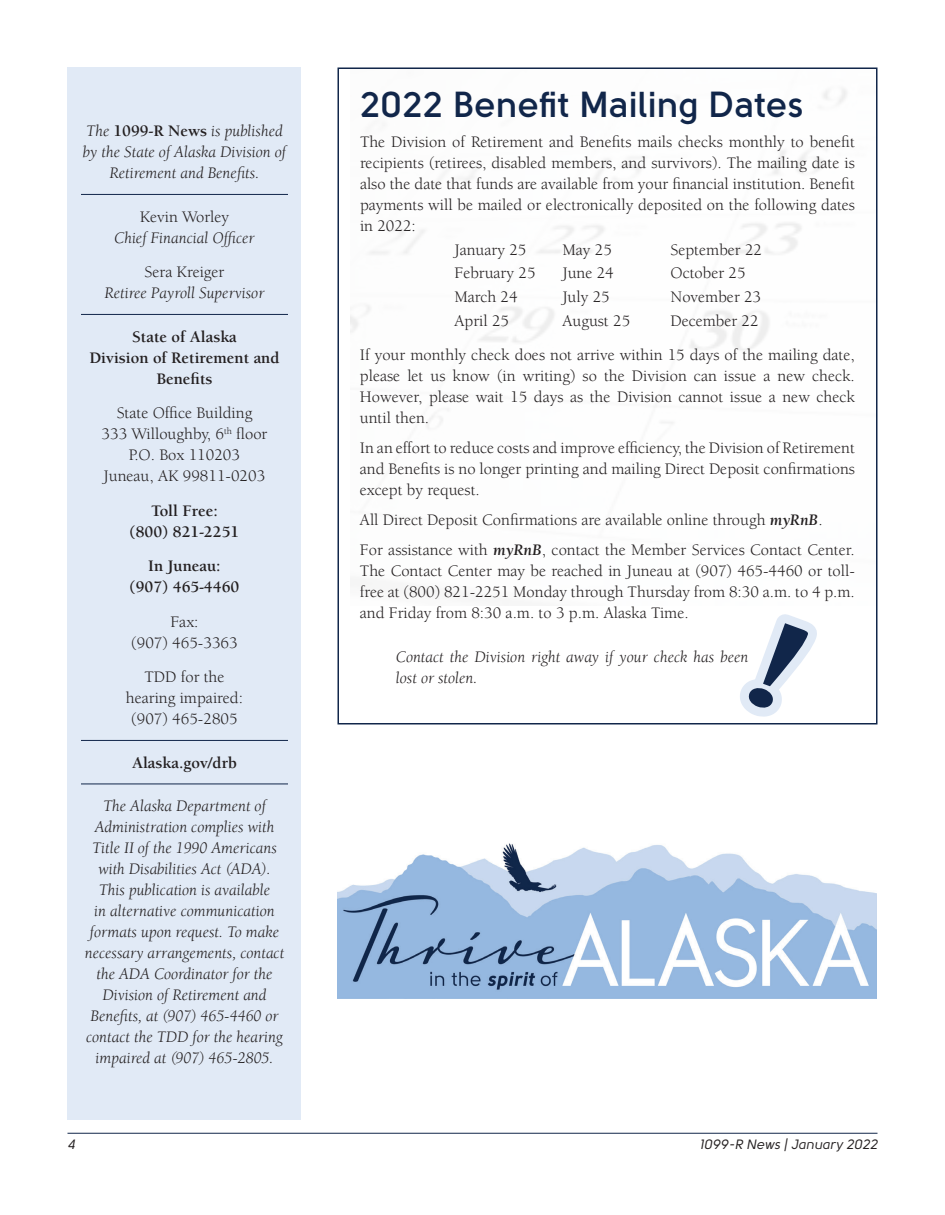
<style>
.page{position:relative;width:945px;height:1215px;background:#fff}
.page>*{position:absolute;margin:0;border:0;box-sizing:border-box;transform-origin:0 0}
.t1{font:700 36px "Solomon Sans Semi";color:#11264a}
.t2{font:16.5px/21px "Berkeley Std";color:#231f20;text-align:justify}
.t3{font:italic 16.5px/21px "Berkeley Std";color:#231f20;text-align:center}
.t4{font:700 16.5px/21px "Berkeley Std";color:#231f20;text-align:center}
.t5{font:italic 13.5px "Solomon Sans Normal";color:#231f20}
.s1{font-weight:700;font-style:normal}
.s2{font-weight:700;font-style:italic}
</style>
<div class="page">
<hr style="left:68px;top:1133px;width:810px;height:1px;background:#11264a">
<div style="left:338px;top:68px;width:540px;height:656px;border:2px solid #11264a"></div>
<div style="left:68px;top:68px;width:234px;height:1052px;background:#e1eaf6"></div>
<hr style="left:81px;top:194px;width:207px;height:1px;background:#11264a">
<hr style="left:81px;top:314px;width:207px;height:1px;background:#11264a">
<hr style="left:81px;top:740px;width:207px;height:1px;background:#11264a">
<hr style="left:81px;top:784px;width:207px;height:1px;background:#11264a">
<img style="left:337px;top:843px;width:540px;height:155px">
<p class="t3" style="left:83px;top:121px;width:205px">The <span class="s1">1099-R News</span> is published by the State of Alaska Division of<br>Retirement and Benefits.</p>
<p class="t2" style="left:140px;top:206px;width:91px">Kevin Worley</p>
<p class="t3" style="left:114px;top:227px;width:142px">Chief Financial Officer</p>
<p class="t2" style="left:145px;top:262px;width:81px">Sera Kreiger</p>
<p class="t3" style="left:105px;top:283px;width:161px">Retiree Payroll Supervisor</p>
<p class="t4" style="left:89px;top:326px;width:192px">State of Alaska<br>Division of Retirement and<br>Benefits</p>
<p class="t2" style="left:102px;top:403px;width:167px;text-align:center">State Office Building<br>333 Willoughby, 6<sup>th</sup> floor<br>P.O. Box 110203<br>Juneau, AK 99811-0203</p>
<p class="t4" style="left:130px;top:500px;width:111px">Toll Free:<br>(800) 821-2251</p>
<p class="t4" style="left:130px;top:556px;width:111px">In Juneau: (907) 465-4460</p>
<p class="t2" style="left:131px;top:611px;width:108px;text-align:center">Fax:<br>(907) 465-3363</p>
<p class="t2" style="left:126px;top:667px;width:119px;text-align:center">TDD for the hearing impaired: (907) 465-2805</p>
<p class="t4" style="left:132px;top:752px;width:106px">Alaska.gov/drb</p>
<p class="t3" style="left:85px;top:796px;width:201px">The Alaska Department of<br>Administration complies with<br>Title II of the 1990 Americans with Disabilities Act (ADA).<br>This publication is available<br>in alternative communication formats upon request. To make necessary arrangements, contact the ADA Coordinator for the<br>Division of Retirement and<br>Benefits, at (907) 465-4460 or contact the TDD for the hearing impaired at (907) 465-2805.</p>
<h1 class="t1" style="left:360px;top:84px;width:445px">2022 Benefit Mailing Dates</h1>
<p class="t2" style="left:360px;top:132px;width:497px">The Division of Retirement and Benefits mails checks monthly to benefit recipients (retirees, disabled members, and survivors). The mailing date is also the date that funds are available from your financial institution. Benefit payments will be mailed or electronically deposited on the following dates in 2022:</p>
<p class="t2" style="left:454px;top:239px;width:73px">January 25</p>
<p class="t2" style="left:562px;top:239px;width:51px">May 25</p>
<p class="t2" style="left:670px;top:239px;width:93px">September 22</p>
<p class="t2" style="left:454px;top:263px;width:83px">February 25</p>
<p class="t2" style="left:562px;top:263px;width:53px">June 24</p>
<p class="t2" style="left:670px;top:263px;width:77px">October 25</p>
<p class="t2" style="left:454px;top:287px;width:65px">March 24</p>
<p class="t2" style="left:562px;top:287px;width:49px">July 25</p>
<p class="t2" style="left:670px;top:287px;width:92px">November 23</p>
<p class="t2" style="left:454px;top:310px;width:56px">April 25</p>
<p class="t2" style="left:562px;top:310px;width:69px">August 25</p>
<p class="t2" style="left:360px;top:303px;width:496px;line-height:34.5px;text-indent:310px">December 22<br>If your monthly check does not arrive within 15 days of the mailing date,</p>
<p class="t2" style="left:360px;top:366px;width:497px">please let us know (in writing) so the Division can issue a new check.<br>However, please wait 15 days as the Division cannot issue a new check until then.</p>
<p class="t2" style="left:360px;top:438px;width:497px">In an effort to reduce costs and improve efficiency, the Division of Retirement and Benefits is no longer printing and mailing Direct Deposit confirmations except by request.</p>
<p class="t2" style="left:360px;top:505px;width:496px;line-height:30px">All Direct Deposit Confirmations are available online through <span class="s2">myRnB</span>.<br>For assistance with <span class="s2">myRnB</span>, contact the Member Services Contact Center.</p>
<p class="t2" style="left:360px;top:561px;width:496px">The Contact Center may be reached in Juneau at (907) 465-4460 or toll&shy;free at (800) 821-2251 Monday through Thursday from 8:30 a.m. to 4 p.m. and Friday from 8:30 a.m. to 3 p.m. Alaska Time.</p>
<p class="t3" style="left:396px;top:646px;width:354px;text-align:left">Contact the Division right away if your check has been lost or stolen.</p>
<p class="t5" style="left:68px;top:1136px;width:9px">4</p>
<p class="t5" style="left:699px;top:1136px;width:180px">1099-R News | January 2022</p>
</div>
